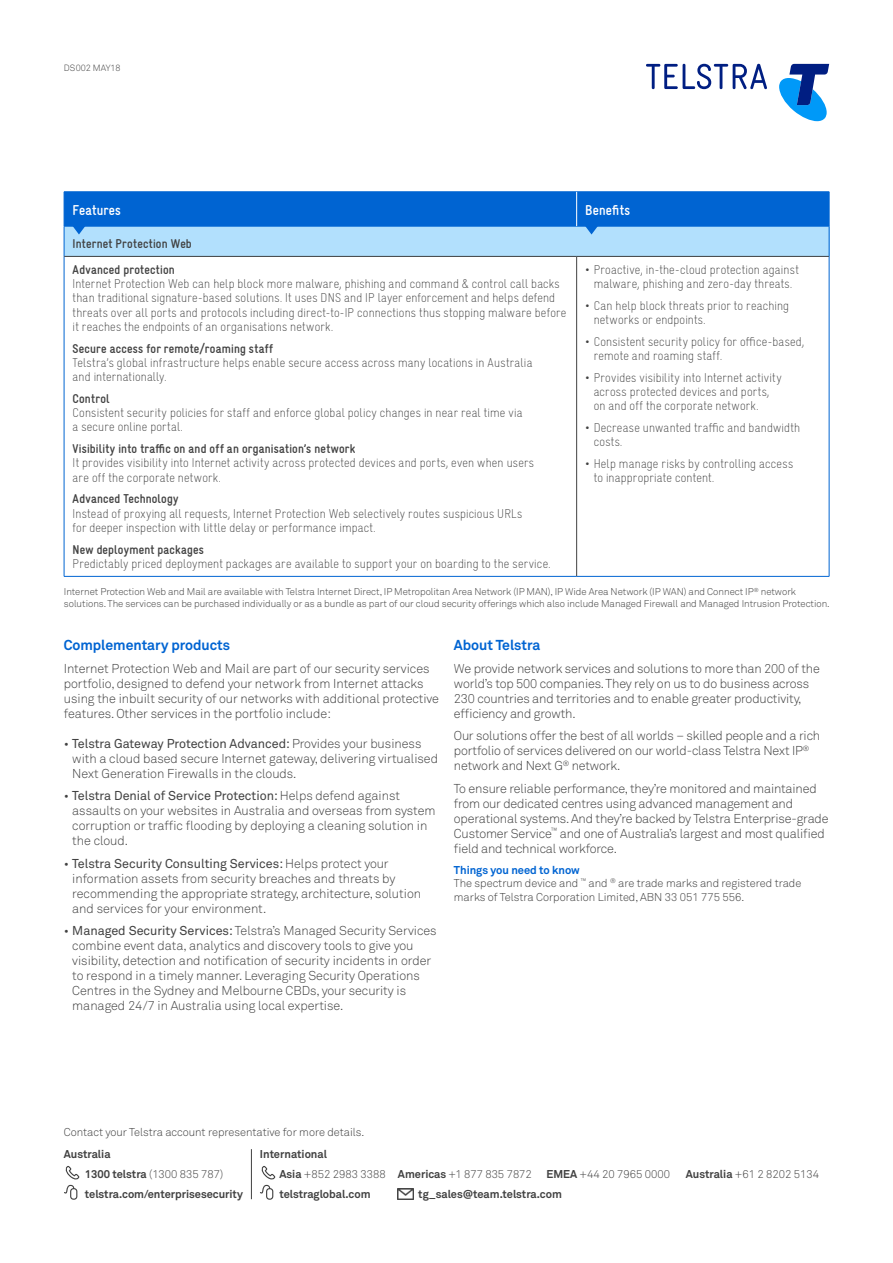
<style>
.page{position:relative;width:893px;height:1263px;background:#fff}
.page>*{position:absolute;margin:0;border:0;box-sizing:border-box;transform-origin:0 0}
.Subhead__Bold_9_5pt{font:700 14.25px "Telstra Akkurat";color:#0064d2}
.Table__Head__9_5pt{font:700 14.25px "Telstra Gravur";letter-spacing:.02em;color:#fff}
.Body__Text__1_2sp{font:300 12.75px/15px "Telstra Akkurat";letter-spacing:-.01em;color:#414141}
.Table__Text__1_2sp{font:300 12.75px/14.2px "Telstra Gravur";letter-spacing:.02em;color:#414141}
.Body__Text__1sp{font:300 12.75px/15px "Telstra Akkurat";color:#414141}
.Table__Subhead__8_5p{font:700 12.75px "Telstra Gravur";letter-spacing:.02em;color:#414141}
.T_C__Body__1_2sp{font:300 11.25px/13.5px "Telstra Akkurat";color:#414141}
.T_C__Body__1sp{font:700 11.25px "Telstra Akkurat";color:#414141}
.T_C__Body__1sp-2{font:300 11.25px "Telstra Akkurat";color:#414141}
.T_C__Body__1_2sp-2{font:700 11.25px "Telstra Akkurat";color:#414141}
.T_C__Subhead__Bold_7{font:700 11.25px "Telstra Akkurat";color:#0064d2}
.Caption__Text_6_5pt{font:300 9.75px/11.2px "Telstra Akkurat";color:#414141}
.Cover__Version_Contr{font:300 9px "Telstra Akkurat";color:#414141}
.s1{font-weight:400}
.s2{font-weight:700}
</style>
<div class="page">
<svg style="left:779px;top:64px;width:50px;height:57px"></svg>
<svg style="left:646px;top:64px;width:121px;height:25px"></svg>
<hr style="left:251px;top:1149px;width:1px;height:50px;background:#414141">
<svg style="left:65px;top:1166px;width:14px;height:13px"></svg>
<svg style="left:64px;top:1185px;width:13px;height:15px"></svg>
<svg style="left:261px;top:1166px;width:14px;height:13px"></svg>
<svg style="left:260px;top:1185px;width:13px;height:15px"></svg>
<img style="left:398px;top:1189px;width:16px;height:10px">
<div style="left:64px;top:226px;width:765px;height:30px;background:#b2e0fd"></div>
<hr style="left:829px;top:192px;width:1px;height:34px;background:#0064d2">
<hr style="left:64px;top:226px;width:1px;height:30px;background:#0064d2">
<hr style="left:829px;top:226px;width:1px;height:30px;background:#0064d2">
<hr style="left:64px;top:256px;width:1px;height:320px;background:#0064d2">
<hr style="left:829px;top:256px;width:1px;height:320px;background:#0064d2">
<hr style="left:64px;top:576px;width:513px;height:1px;background:#0064d2">
<hr style="left:577px;top:576px;width:252px;height:1px;background:#0064d2">
<hr style="left:64px;top:256px;width:513px;height:1px;background:#414141">
<hr style="left:577px;top:256px;width:252px;height:1px;background:#414141">
<hr style="left:576px;top:257px;width:1px;height:319px;background:#414141">
<svg style="left:64px;top:192px;width:765px;height:42px"></svg>
<p class="Cover__Version_Contr" style="left:64px;top:62px;width:58px">DS002 MAY18</p>
<p class="Table__Head__9_5pt" style="left:73px;top:200px;width:50px">Features</p>
<p class="Table__Head__9_5pt" style="left:585px;top:200px;width:46px">Benefits</p>
<p class="Table__Subhead__8_5p" style="left:73px;top:235px;width:121px">Internet Protection Web</p>
<p class="Table__Subhead__8_5p" style="left:73px;top:261px;width:104px">Advanced protection</p>
<p class="Table__Text__1_2sp" style="left:73px;top:276px;width:495px">Internet Protection Web can help block more malware, phishing and command &amp; control call backs than traditional signature-based solutions. It uses DNS and IP layer enforcement and helps defend threats over all ports and protocols including direct-to-IP connections thus stopping malware before it reaches the endpoints of an organisations network.</p>
<p class="Table__Subhead__8_5p" style="left:73px;top:340px;width:202px">Secure access for remote/roaming staff</p>
<p class="Table__Text__1_2sp" style="left:73px;top:355px;width:461px">Telstra’s global infrastructure helps enable secure access across many locations in Australia and internationally.</p>
<p class="Table__Subhead__8_5p" style="left:73px;top:390px;width:38px">Control</p>
<p class="Table__Text__1_2sp" style="left:73px;top:405px;width:451px">Consistent security policies for staff and enforce global policy changes in near real time via a secure online portal.</p>
<p class="Table__Subhead__8_5p" style="left:73px;top:440px;width:284px">Visibility into traffic on and off an organisation’s network</p>
<p class="Table__Text__1_2sp" style="left:73px;top:455px;width:463px">It provides visibility into Internet activity across protected devices and ports, even when users are off the corporate network.</p>
<p class="Table__Subhead__8_5p" style="left:73px;top:490px;width:108px">Advanced Technology</p>
<p class="Table__Text__1_2sp" style="left:73px;top:506px;width:451px">Instead of proxying all requests, Internet Protection Web selectively routes suspicious URLs for deeper inspection with little delay or performance impact.</p>
<p class="Table__Subhead__8_5p" style="left:73px;top:541px;width:133px">New deployment packages</p>
<p class="Table__Text__1_2sp" style="left:73px;top:556px;width:479px">Predictably priced deployment packages are available to support your on boarding to the service.</p>
<p class="Table__Text__1_2sp" style="left:585px;top:262px;width:215px;text-align:center">• Proactive, in-the-cloud protection against malware, phishing and zero-day threats.</p>
<p class="Table__Text__1_2sp" style="left:594px;top:298px;width:197px;text-indent:-9px">• Can help block threats prior to reaching networks or endpoints.</p>
<p class="Table__Text__1_2sp" style="left:594px;top:334px;width:212px;text-indent:-9px">• Consistent security policy for office-based, remote and roaming staff.</p>
<p class="Table__Text__1_2sp" style="left:594px;top:370px;width:190px;text-indent:-9px">• Provides visibility into Internet activity across protected devices and ports, on and off the corporate network.</p>
<p class="Table__Text__1_2sp" style="left:594px;top:420px;width:208px;text-indent:-9px">• Decrease unwanted traffic and bandwidth costs.</p>
<p class="Table__Text__1_2sp" style="left:594px;top:456px;width:201px;text-indent:-9px">• Help manage risks by controlling access to inappropriate content.</p>
<p class="Caption__Text_6_5pt" style="left:64px;top:586px;width:767px">Internet Protection Web and Mail are available with Telstra Internet Direct, IP Metropolitan Area Network (IP MAN), IP Wide Area Network (IP WAN) and Connect IP<sup>®</sup> network solutions. The services can be purchased individually or as a bundle as part of our cloud security offerings which also include Managed Firewall and Managed Intrusion Protection.</p>
<p class="Subhead__Bold_9_5pt" style="left:64px;top:636px;width:168px">Complementary products</p>
<p class="Body__Text__1sp" style="left:64px;top:661px;width:377px">Internet Protection Web and Mail are part of our security services portfolio, designed to defend your network from Internet attacks using the inbuilt security of our networks with additional protective features. Other services in the portfolio include:</p>
<p class="Body__Text__1_2sp" style="left:72px;top:736px;width:367px;text-indent:-9px">• <span class="s1">Telstra Gateway Protection Advanced:</span> Provides your business with a cloud based secure Internet gateway, delivering virtualised<br>Next Generation Firewalls in the clouds.</p>
<p class="Body__Text__1_2sp" style="left:72px;top:788px;width:365px;text-indent:-9px">• <span class="s1">Telstra Denial of Service Protection:</span> Helps defend against assaults on your websites in Australia and overseas from system corruption or traffic flooding by deploying a cleaning solution in the cloud.</p>
<p class="Body__Text__1_2sp" style="left:72px;top:856px;width:350px;text-indent:-9px">• <span class="s1">Telstra Security Consulting Services:</span> Helps protect your information assets from security breaches and threats by recommending the appropriate strategy, architecture, solution and services for your environment.</p>
<p class="Body__Text__1_2sp" style="left:72px;top:923px;width:366px;text-indent:-9px">• <span class="s1">Managed Security Services:</span> Telstra’s Managed Security Services combine event data, analytics and discovery tools to give you visibility, detection and notification of security incidents in order to respond in a timely manner. Leveraging Security Operations Centres in the Sydney and Melbourne CBDs, your security is managed 24/7 in Australia using local expertise.</p>
<p class="Subhead__Bold_9_5pt" style="left:454px;top:636px;width:88px">About Telstra</p>
<p class="Body__Text__1_2sp" style="left:454px;top:661px;width:367px">We provide network services and solutions to more than 200 of the world’s top 500 companies. They rely on us to do business across 230 countries and territories and to enable greater productivity, efficiency and growth.</p>
<p class="Body__Text__1_2sp" style="left:454px;top:728px;width:368px">Our solutions offer the best of all worlds – skilled people and a rich portfolio of services delivered on our world-class Telstra Next IP<sup>® </sup>network and Next G<sup>®</sup> network.</p>
<p class="Body__Text__1_2sp" style="left:454px;top:781px;width:376px">To ensure reliable performance, they’re monitored and maintained from our dedicated centres using advanced management and operational systems. And they’re backed by Telstra Enterprise-grade Customer Service<sup>™</sup> and one of Australia’s largest and most qualified field and technical workforce.</p>
<p class="T_C__Subhead__Bold_7" style="left:454px;top:863px;width:127px">Things you need to know</p>
<p class="T_C__Body__1_2sp" style="left:454px;top:876px;width:349px">The spectrum device and <sup>™</sup> and <sup>®</sup> are trade marks and registered trade marks of Telstra Corporation Limited, ABN 33 051 775 556.</p>
<p class="T_C__Body__1sp-2" style="left:64px;top:1126px;width:302px">Contact your Telstra account representative for more details.</p>
<p class="T_C__Body__1_2sp-2" style="left:64px;top:1147px;width:48px">Australia</p>
<p class="T_C__Body__1_2sp" style="left:85px;top:1167px;width:140px"><span class="s2">1300 telstra</span> (1300 835 787)</p>
<p class="T_C__Body__1sp" style="left:85px;top:1187px;width:159px">telstra.com/enterprisesecurity</p>
<p class="T_C__Body__1_2sp-2" style="left:260px;top:1147px;width:69px">International</p>
<p class="T_C__Body__1_2sp" style="left:279px;top:1167px;width:254px"><span class="s2">Asia</span> +852 2983 3388 <span class="s2">Americas</span> +1 877 835 7872</p>
<p class="T_C__Body__1_2sp" style="left:546px;top:1167px;width:125px"><span class="s2">EMEA</span> +44 20 7965 0000</p>
<p class="T_C__Body__1_2sp" style="left:686px;top:1167px;width:135px"><span class="s2">Australia</span> +61 2 8202 5134</p>
<p class="T_C__Body__1sp" style="left:279px;top:1187px;width:93px">telstraglobal.com</p>
<p class="T_C__Body__1sp" style="left:418px;top:1187px;width:145px">tg_sales@team.telstra.com</p>
</div>
